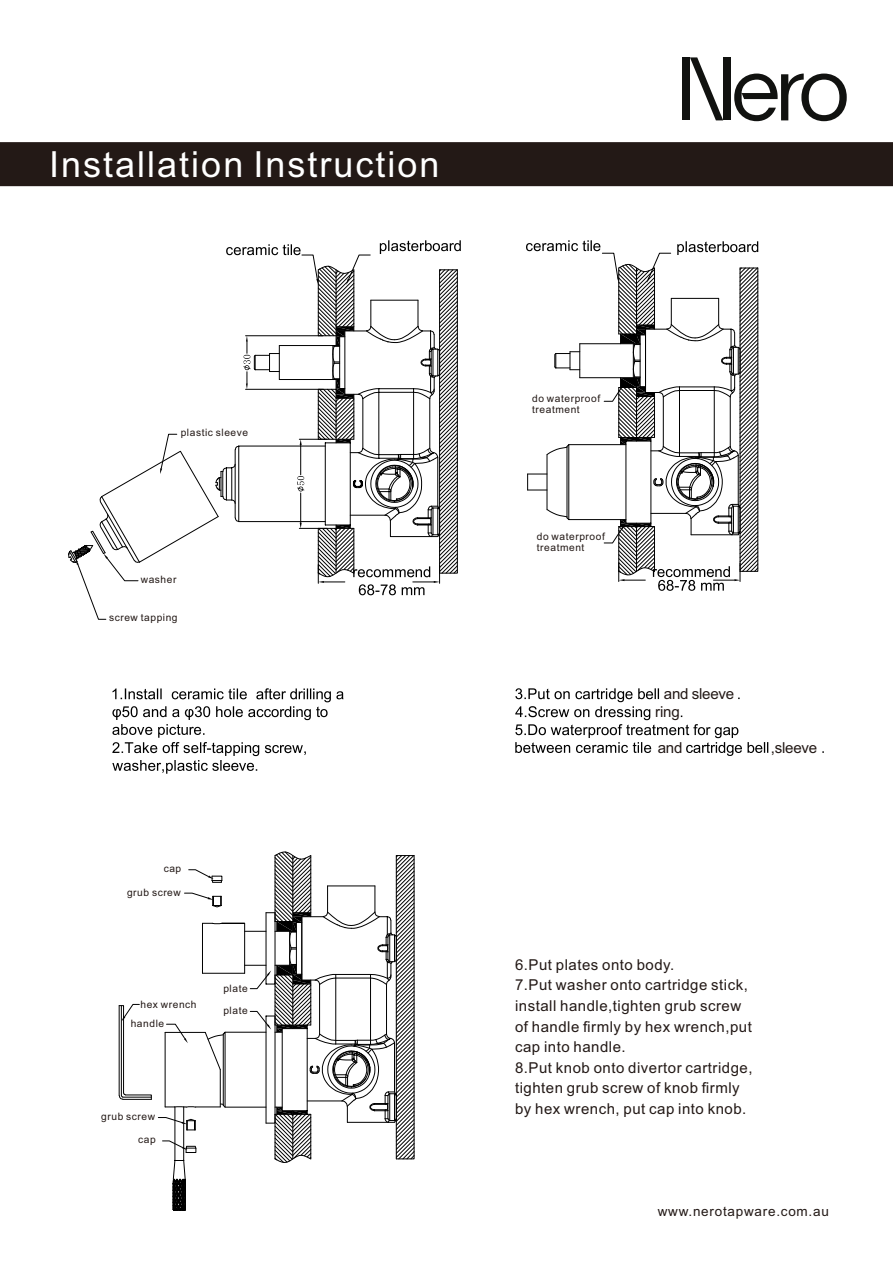
<style>
.page{position:relative;width:893px;height:1263px;background:#fff}
.page>*{position:absolute;margin:0;border:0;box-sizing:border-box;transform-origin:0 0}
.t1{font:36px "Arial";letter-spacing:.055em;color:#fff}
.t2{font:15.15px "Arial";letter-spacing:-.015em;color:#231916}
.t3{font:15px/20.5px "Arial";letter-spacing:.035em;color:#231916}
.t4{font:13.5px "Arial";letter-spacing:.055em;color:#231916}
.t5{font:10.2px/10.9px "Arial";letter-spacing:.055em;color:#231916}
</style>
<div class="page">
<div style="left:0;top:142px;width:893px;height:44px;background:#231916"></div>
<div style="left:723px;top:57px;width:7px;height:63px;background:#111210"></div>
<div style="left:683px;top:57px;width:7px;height:63px;background:#111210"></div>
<svg style="left:690px;top:57px;width:33px;height:63px"></svg>
<svg style="left:734px;top:74px;width:113px;height:47px"></svg>
<svg style="left:112px;top:688px;width:232px;height:86px"></svg>
<svg style="left:515px;top:688px;width:309px;height:68px"></svg>
<svg style="left:68px;top:240px;width:393px;height:380px"></svg>
<svg style="left:526px;top:240px;width:233px;height:351px"></svg>
<svg style="left:119px;top:1004px;width:33px;height:96px"></svg>
<svg style="left:158px;top:851px;width:257px;height:360px"></svg>
<h1 class="t1" style="left:49px;top:151px;width:392px">Installation Instruction</h1>
<p class="t5" style="left:181px;top:428px;width:69px">plastic sleeve</p>
<p class="t5" style="left:141px;top:575px;width:37px">washer</p>
<p class="t5" style="left:109px;top:613px;width:70px">screw tapping</p>
<p class="t5" style="left:164px;top:864px;width:19px">cap</p>
<p class="t5" style="left:127px;top:888px;width:55px">grub screw</p>
<p class="t5" style="left:140px;top:1000px;width:58px">hex wrench</p>
<p class="t5" style="left:131px;top:1018px;width:35px">handle</p>
<p class="t5" style="left:223px;top:978px;width:26px;line-height:22.4px">plate plate</p>
<p class="t5" style="left:101px;top:1112px;width:55px">grub screw</p>
<p class="t5" style="left:138px;top:1135px;width:19px">cap</p>
<p class="t5" style="left:532px;top:394px;width:70px">do waterproof treatment</p>
<p class="t5" style="left:537px;top:532px;width:70px">do waterproof treatment</p>
<p class="t2" style="left:664px;top:688px;width:72px">and sleeve</p>
<p class="t2" style="left:655px;top:706px;width:26px">ring</p>
<p class="t2" style="left:658px;top:742px;width:26px">and</p>
<p class="t2" style="left:771px;top:742px;width:48px">,sleeve</p>
<p class="t3" style="left:515px;top:956px;width:239px">6.Put plates onto body.<br>7.Put washer onto cartridge stick, install handle,tighten grub screw of handle firmly by hex wrench,put cap into handle.<br>8.Put knob onto divertor cartridge, tighten grub screw of knob firmly by hex wrench, put cap into knob.</p>
<p class="t4" style="left:658px;top:1206px;width:173px">www.nerotapware.com.au</p>
</div>
